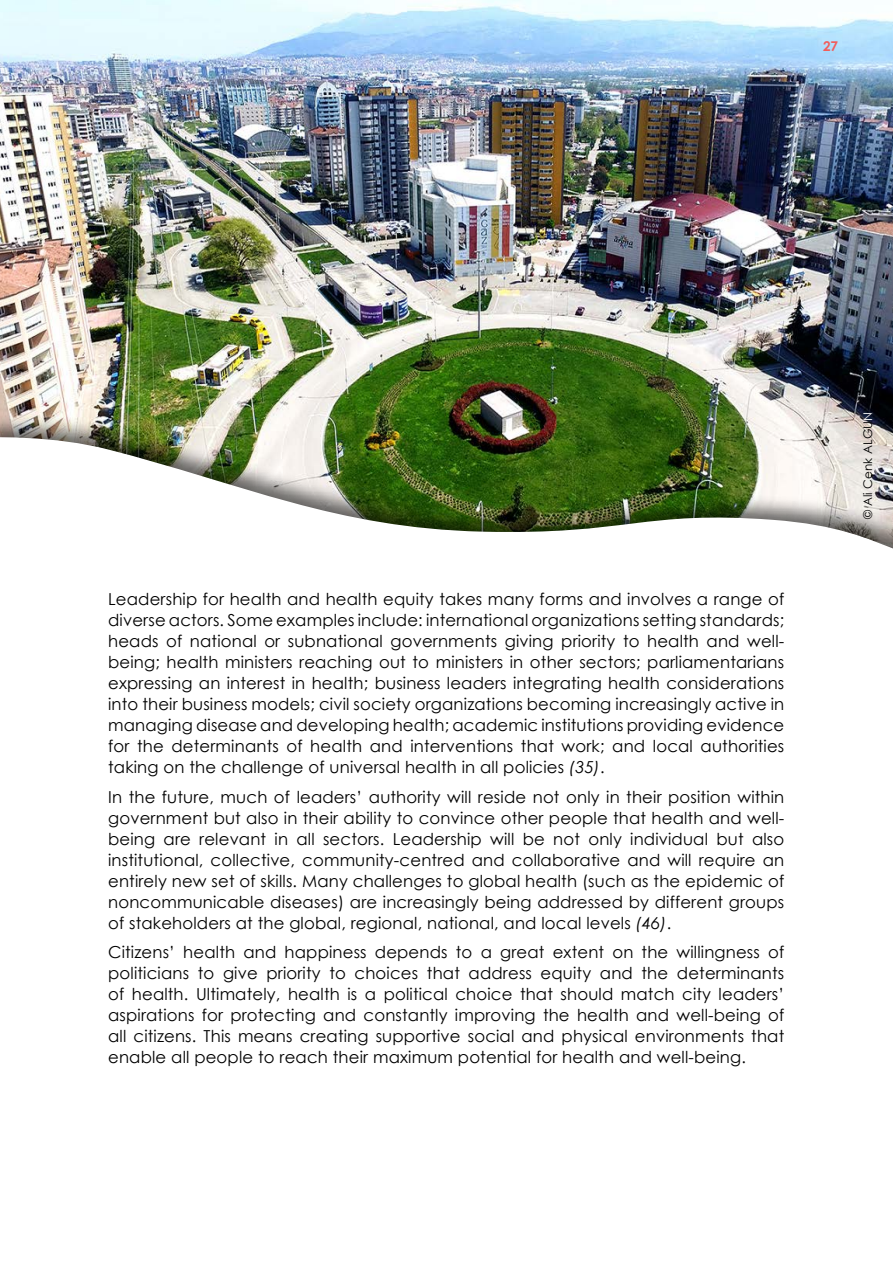
<style>
.page{position:relative;width:893px;height:1263px;background:#fff}
.page>*{position:absolute;margin:0;border:0;box-sizing:border-box;transform-origin:0 0}
.t1{font:16.5px/21px "Century Gothic";letter-spacing:.01em;color:#000;text-align:justify}
.t2{font:700 13.5px "Century Gothic";color:#f15d5c}
.t3{font:12px "Century Gothic";letter-spacing:.01em;color:#000}
.s1{font-style:italic}
.s2{color:#fff}
</style>
<div class="page">
<img style="left:0;top:0;width:893px;height:394px">
<img style="left:0;top:396px;width:893px;height:153px">
<svg style="left:809px;top:0;width:44px;height:54px"></svg>
<hr style="left:855px;top:45px;width:38px;height:2px;background:#9cbb58">
<p class="t2" style="left:823px;top:36px;width:17px">27</p>
<p class="t1" style="left:108px;top:588px;width:678px">Leadership for health and health equity takes many forms and involves a range of diverse actors. Some examples include: international organizations setting standards; heads of national or subnational governments giving priority to health and well&shy;being; health ministers reaching out to ministers in other sectors; parliamentarians expressing an interest in health; business leaders integrating health considerations into their business models; civil society organizations becoming increasingly active in managing disease and developing health; academic institutions providing evidence for the determinants of health and interventions that work; and local authorities taking on the challenge of universal health in all policies <span class="s1">(35)</span>.</p>
<p class="t1" style="left:108px;top:786px;width:678px">In the future, much of leaders’ authority will reside not only in their position within government but also in their ability to convince other people that health and well&shy;being are relevant in all sectors. Leadership will be not only individual but also institutional, collective, community-centred and collaborative and will require an entirely new set of skills. Many challenges to global health (such as the epidemic of noncommunicable diseases) are increasingly being addressed by different groups of stakeholders at the global, regional, national, and local levels <span class="s1">(46)</span>.</p>
<p class="t1" style="left:108px;top:941px;width:678px">Citizens’ health and happiness depends to a great extent on the willingness of politicians to give priority to choices that address equity and the determinants of health. Ultimately, health is a political choice that should match city leaders’ aspirations for protecting and constantly improving the health and well-being of all citizens. This means creating supportive social and physical environments that enable all people to reach their maximum potential for health and well-being.</p>
<p class="t3" style="left:859px;top:519px;width:108px;rotate:-90deg">© Ali Cenk ALGU<span class="s2">N</span></p>
</div>
